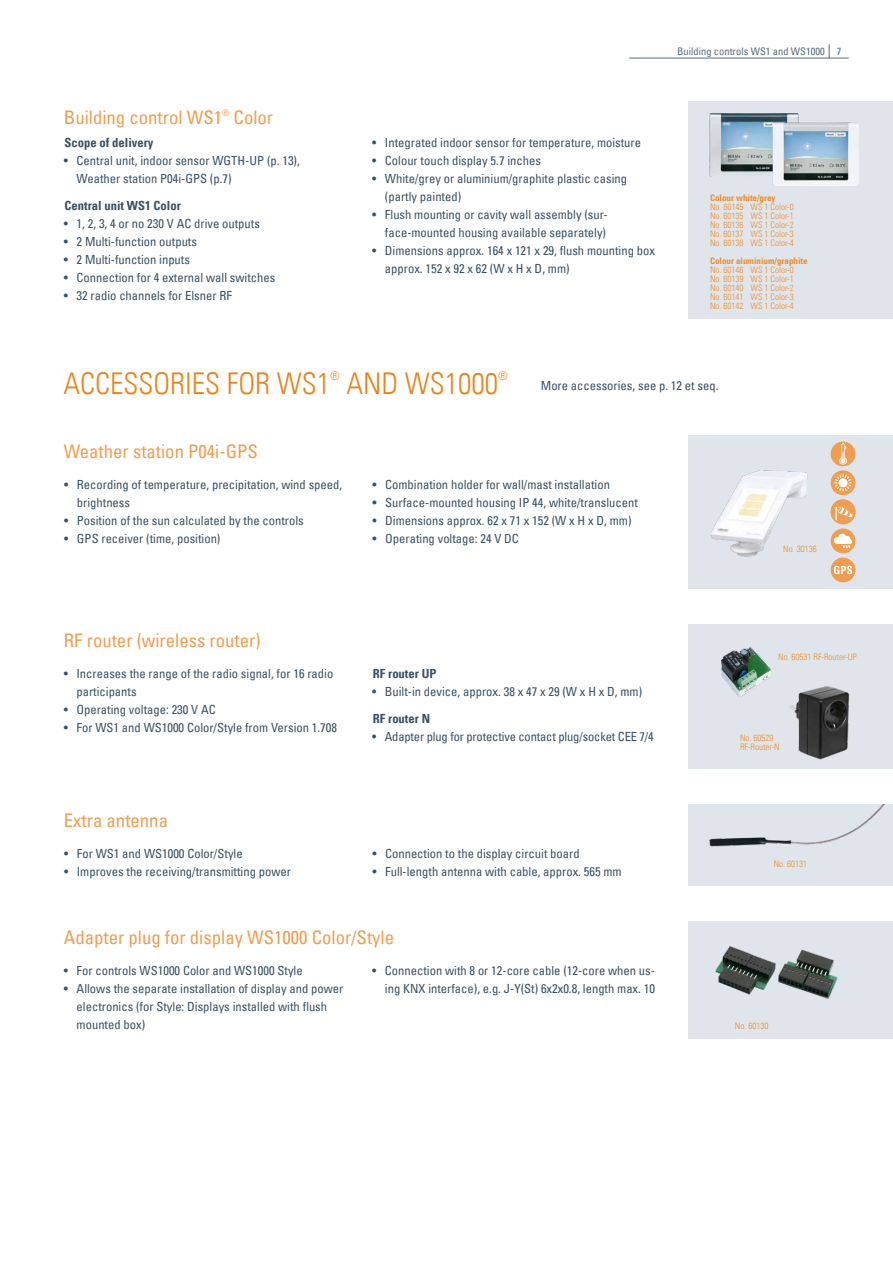
<style>
.page{position:relative;width:893px;height:1263px;background:#fff}
.page>*{position:absolute;margin:0;border:0;box-sizing:border-box;transform-origin:0 0}
.t1{font:30px "Univers Com 47 Light Cond";color:#e9841d}
.t2{font:condensed 18.75px "Univers Com 57";color:#ef9e51}
.t3{font:condensed 12.6px/18px "Univers Com 57";color:#3a5164}
.t4{font:12.6px "Univers Com 67 Bold Cond";color:#3a5164}
.t5{font:12px "Univers Com 47 Light Cond";color:#e9841d}
.t6{font:condensed 10.5px "Univers Com 57";color:#586d81}
.t7{font:9px/9px "Univers Com 47 Light Cond";color:#eb8e31;text-align:justify}
.t8{font:9px "Univers Com 67 Bold Cond";color:#eb8e31}
</style>
<div class="page">
<svg style="left:829px;top:44px;width:1px;height:14px"></svg>
<hr style="left:629px;top:58px;width:220px;height:1px;background:#586d81">
<div style="left:689px;top:101px;width:204px;height:217px;background:#e0e5eb"></div>
<img style="left:710px;top:113px;width:88px;height:64px">
<img style="left:773px;top:123px;width:86px;height:63px">
<div style="left:689px;top:435px;width:204px;height:153px;background:#e0e5eb"></div>
<div style="left:831px;top:441px;width:24px;height:25px;background:#ef9e51;border-radius:50%"></div>
<svg style="left:839px;top:443px;width:8px;height:22px"></svg>
<div style="left:831px;top:470px;width:24px;height:25px;background:#ef9e51;border-radius:50%"></div>
<svg style="left:834px;top:474px;width:18px;height:17px"></svg>
<div style="left:831px;top:528px;width:24px;height:25px;background:#ef9e51;border-radius:50%"></div>
<svg style="left:834px;top:534px;width:18px;height:14px"></svg>
<svg style="left:831px;top:499px;width:24px;height:25px"></svg>
<div style="left:831px;top:557px;width:24px;height:25px;background:#ef9e51;border-radius:50%"></div>
<svg style="left:834px;top:566px;width:18px;height:8px"></svg>
<img style="left:710px;top:470px;width:98px;height:87px">
<div style="left:689px;top:624px;width:204px;height:144px;background:#e0e5eb"></div>
<img style="left:721px;top:647px;width:50px;height:50px">
<img style="left:789px;top:686px;width:61px;height:74px">
<div style="left:689px;top:804px;width:204px;height:81px;background:#e0e5eb"></div>
<img style="left:709px;top:804px;width:176px;height:43px">
<div style="left:689px;top:921px;width:204px;height:117px;background:#e0e5eb"></div>
<img style="left:715px;top:946px;width:123px;height:53px">
<h2 class="t2" style="left:64px;top:105px;width:211px">Building control WS1<sup>®</sup> Color</h2>
<p class="t4" style="left:65px;top:135px;width:90px">Scope of delivery</p>
<p class="t3" style="left:77px;top:151px;width:225px;text-indent:-13px">• Central unit, indoor sensor WGTH-UP (p. 13),<br>Weather station P04i-GPS (p.7)</p>
<p class="t4" style="left:65px;top:198px;width:118px">Central unit WS1 Color</p>
<p class="t3" style="left:64px;top:214px;width:198px">• 1, 2, 3, 4 or no 230 V AC drive outputs</p>
<p class="t3" style="left:64px;top:232px;width:135px">• 2 Multi-function outputs</p>
<p class="t3" style="left:64px;top:250px;width:128px">• 2 Multi-function inputs</p>
<p class="t3" style="left:64px;top:268px;width:213px">• Connection for 4 external wall switches</p>
<p class="t3" style="left:64px;top:286px;width:170px">• 32 radio channels for Elsner RF</p>
<p class="t6" style="left:677px;top:45px;width:149px">Building controls WS1 and WS1000</p>
<p class="t6" style="left:837px;top:44px;width:6px">7</p>
<p class="t3" style="left:372px;top:133px;width:270px">• Integrated indoor sensor for temperature, moisture</p>
<p class="t3" style="left:372px;top:151px;width:170px">• Colour touch display 5.7 inches</p>
<p class="t3" style="left:385px;top:169px;width:244px;text-indent:-13px">• White/grey or aluminium/graphite plastic casing (partly painted)</p>
<p class="t3" style="left:372px;top:205px;width:237px;text-align:right">• Flush mounting or cavity wall assembly (sur&shy;face-mounted housing available separately)</p>
<p class="t3" style="left:385px;top:241px;width:272px;text-indent:-13px">• Dimensions approx. 164 x 121 x 29, flush mounting box approx. 152 x 92 x 62 (W x H x D, mm)</p>
<p class="t8" style="left:710px;top:192px;width:67px">Colour white/grey</p>
<p class="t7" style="left:710px;top:202px;width:85px">No. 60145 WS 1 Color-0<br>No. 60135 WS 1 Color-1<br>No. 60136 WS 1 Color-2<br>No. 60137 WS 1 Color-3<br>No. 60138 WS 1 Color-4</p>
<p class="t8" style="left:710px;top:255px;width:99px">Colour aluminium/graphite</p>
<p class="t7" style="left:710px;top:265px;width:85px">No. 60146 WS 1 Color-0<br>No. 60139 WS 1 Color-1<br>No. 60140 WS 1 Color-2<br>No. 60141 WS 1 Color-3<br>No. 60142 WS 1 Color-4</p>
<h1 class="t1" style="left:64px;top:365px;width:268px">ACCESSORIES FOR WS1</h1>
<p class="t5" style="left:330px;top:369px;width:11px">®</p>
<h1 class="t1" style="left:346px;top:365px;width:153px">AND WS1000</h1>
<p class="t5" style="left:498px;top:369px;width:11px">®</p>
<p class="t3" style="left:541px;top:376px;width:179px">More accessories, see p. 12 et seq.</p>
<h2 class="t2" style="left:64px;top:439px;width:196px">Weather station P04i-GPS</h2>
<p class="t3" style="left:77px;top:475px;width:267px;text-indent:-13px">• Recording of temperature, precipitation, wind speed, brightness</p>
<p class="t3" style="left:64px;top:511px;width:241px">• Position of the sun calculated by the controls</p>
<p class="t3" style="left:64px;top:529px;width:158px">• GPS receiver (time, position)</p>
<p class="t3" style="left:372px;top:475px;width:239px">• Combination holder for wall/mast installation</p>
<p class="t3" style="left:372px;top:493px;width:267px">• Surface-mounted housing IP 44, white/translucent</p>
<p class="t3" style="left:372px;top:511px;width:261px">• Dimensions approx. 62 x 71 x 152 (W x H x D, mm)</p>
<p class="t3" style="left:372px;top:529px;width:148px">• Operating voltage: 24 V DC</p>
<p class="t7" style="left:783px;top:544px;width:35px">No. 30136</p>
<h2 class="t2" style="left:64px;top:628px;width:198px">RF router (wireless router)</h2>
<p class="t3" style="left:76px;top:664px;width:258px;text-indent:-13px">• Increases the range of the radio signal, for 16 radio participants</p>
<p class="t3" style="left:64px;top:700px;width:154px">• Operating voltage: 230 V AC</p>
<p class="t3" style="left:64px;top:718px;width:275px">• For WS1 and WS1000 Color/Style from Version 1.708</p>
<h2 class="t2" style="left:64px;top:808px;width:106px">Extra antenna</h2>
<p class="t3" style="left:64px;top:844px;width:180px">• For WS1 and WS1000 Color/Style</p>
<p class="t3" style="left:64px;top:862px;width:228px">• Improves the receiving/transmitting power</p>
<p class="t4" style="left:373px;top:666px;width:65px">RF router UP</p>
<p class="t3" style="left:372px;top:682px;width:272px">• Built-in device, approx. 38 x 47 x 29 (W x H x D, mm)</p>
<p class="t4" style="left:373px;top:711px;width:59px">RF router N</p>
<p class="t3" style="left:372px;top:727px;width:283px">• Adapter plug for protective contact plug/socket CEE 7/4</p>
<p class="t3" style="left:372px;top:844px;width:209px">• Connection to the display circuit board</p>
<p class="t3" style="left:372px;top:862px;width:251px">• Full-length antenna with cable, approx. 565 mm</p>
<h2 class="t2" style="left:64px;top:925px;width:332px">Adapter plug for display WS1000 Color/Style</h2>
<p class="t3" style="left:64px;top:961px;width:240px">• For controls WS1000 Color and WS1000 Style</p>
<p class="t3" style="left:77px;top:979px;width:268px;text-indent:-13px">• Allows the separate installation of display and power electronics (for Style: Displays installed with flush mounted box)</p>
<p class="t3" style="left:372px;top:961px;width:284px;text-align:right">• Connection with 8 or 12-core cable (12-core when us&shy;ing KNX interface), e.g. J-Y(St) 6x2x0.8, length max. 10</p>
<p class="t7" style="left:778px;top:652px;width:80px">No. 60531 RF-Router-UP</p>
<p class="t7" style="left:740px;top:733px;width:41px">No. 60529<br>RF-Router-N</p>
<p class="t7" style="left:774px;top:859px;width:35px">No. 60131</p>
<p class="t7" style="left:735px;top:1021px;width:35px">No. 60130</p>
</div>
